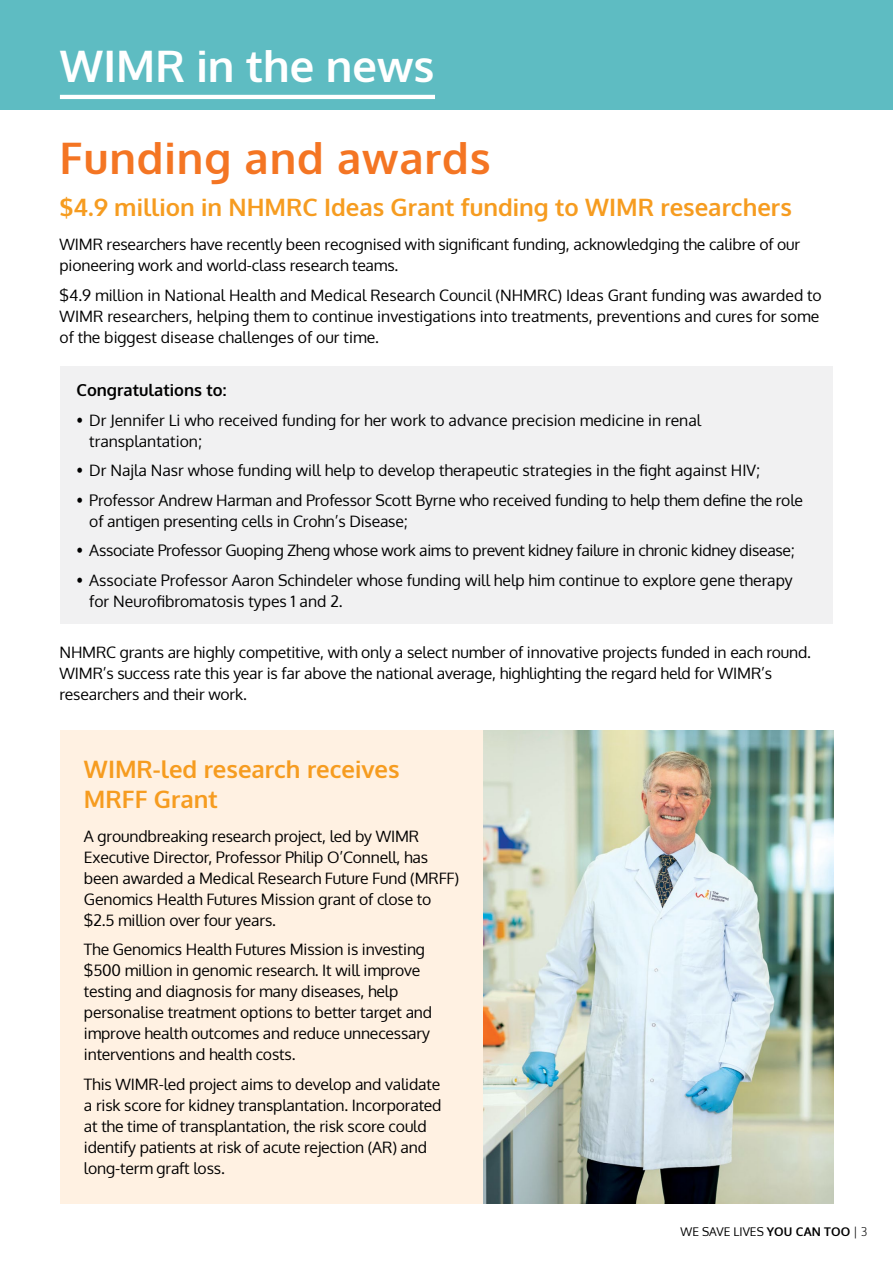
<style>
.page{position:relative;width:893px;height:1263px;background:#fff}
.page>*{position:absolute;margin:0;border:0;box-sizing:border-box;transform-origin:0 0}
.t1{font:700 43.5px "Oxygen";letter-spacing:.02em;color:#f47523}
.t2{font:700 43.5px "Oxygen";color:#fff}
.t3{font:700 24px/30px "Oxygen";color:#f69c20}
.t4{font:700 16.5px "Oxygen";color:#000}
.t5{font:15.75px/21px "Oxygen";letter-spacing:-.01em;color:#000}
.t6{font:12px "Oxygen";color:#000}
.s1{font-weight:700}
.s2{font-weight:300}
</style>
<div class="page">
<div style="left:60px;top:366px;width:773px;height:258px;background:#f1f1f2"></div>
<div style="left:60px;top:730px;width:773px;height:473px;background:#fff1e2"></div>
<div style="left:0;top:0;width:893px;height:110px;background:#5ebcc2"></div>
<hr style="left:60px;top:95px;width:375px;height:4px;background:#fff">
<img style="left:483px;top:730px;width:350px;height:473px">
<h1 class="t2" style="left:60px;top:39px;width:376px">WIMR in the news</h1>
<h1 class="t1" style="left:60px;top:131px;width:433px">Funding and awards</h1>
<h2 class="t3" style="left:60px;top:193px;width:734px">$4.9 million in NHMRC Ideas Grant funding to WIMR researchers</h2>
<p class="t5" style="left:60px;top:234px;width:742px">WIMR researchers have recently been recognised with significant funding, acknowledging the calibre of our pioneering work and world-class research teams.</p>
<p class="t5" style="left:60px;top:285px;width:764px">$4.9 million in National Health and Medical Research Council (NHMRC) Ideas Grant funding was awarded to<br>WIMR researchers, helping them to continue investigations into treatments, preventions and cures for some of the biggest disease challenges of our time.</p>
<p class="t4" style="left:77px;top:380px;width:151px">Congratulations to:</p>
<p class="t5" style="left:89px;top:410px;width:613px;text-indent:-13px">• Dr Jennifer Li who received funding for her work to advance precision medicine in renal transplantation;</p>
<p class="t5" style="left:77px;top:460px;width:685px">• Dr Najla Nasr whose funding will help to develop therapeutic strategies in the fight against HIV;</p>
<p class="t5" style="left:89px;top:490px;width:715px;text-indent:-13px">• Professor Andrew Harman and Professor Scott Byrne who received funding to help them define the role of antigen presenting cells in Crohn’s Disease;</p>
<p class="t5" style="left:77px;top:540px;width:720px">• Associate Professor Guoping Zheng whose work aims to prevent kidney failure in chronic kidney disease;</p>
<p class="t5" style="left:89px;top:570px;width:705px;text-indent:-13px">• Associate Professor Aaron Schindeler whose funding will help him continue to explore gene therapy for Neurofibromatosis types 1 and 2.</p>
<p class="t5" style="left:60px;top:641px;width:753px">NHMRC grants are highly competitive, with only a select number of innovative projects funded in each round.<br>WIMR’s success rate this year is far above the national average, highlighting the regard held for WIMR’s researchers and their work.</p>
<h2 class="t3" style="left:84px;top:755px;width:317px">WIMR-led research receives<br>MRFF Grant</h2>
<p class="t5" style="left:84px;top:826px;width:377px">A groundbreaking research project, led by WIMR Executive Director, Professor Philip O’Connell, has been awarded a Medical Research Future Fund (MRFF)<br>Genomics Health Futures Mission grant of close to $2.5 million over four years.</p>
<p class="t5" style="left:84px;top:939px;width:350px">The Genomics Health Futures Mission is investing $500 million in genomic research. It will improve testing and diagnosis for many diseases, help personalise treatment options to better target and improve health outcomes and reduce unnecessary interventions and health costs.</p>
<p class="t5" style="left:84px;top:1074px;width:359px">This WIMR-led project aims to develop and validate a risk score for kidney transplantation. Incorporated at the time of transplantation, the risk score could identify patients at risk of acute rejection (AR) and long-term graft loss.</p>
<p class="t6" style="left:680px;top:1223px;width:188px">WE SAVE LIVES <span class="s1">YOU CAN TOO</span> <span class="s2">| 3</span></p>
</div>
